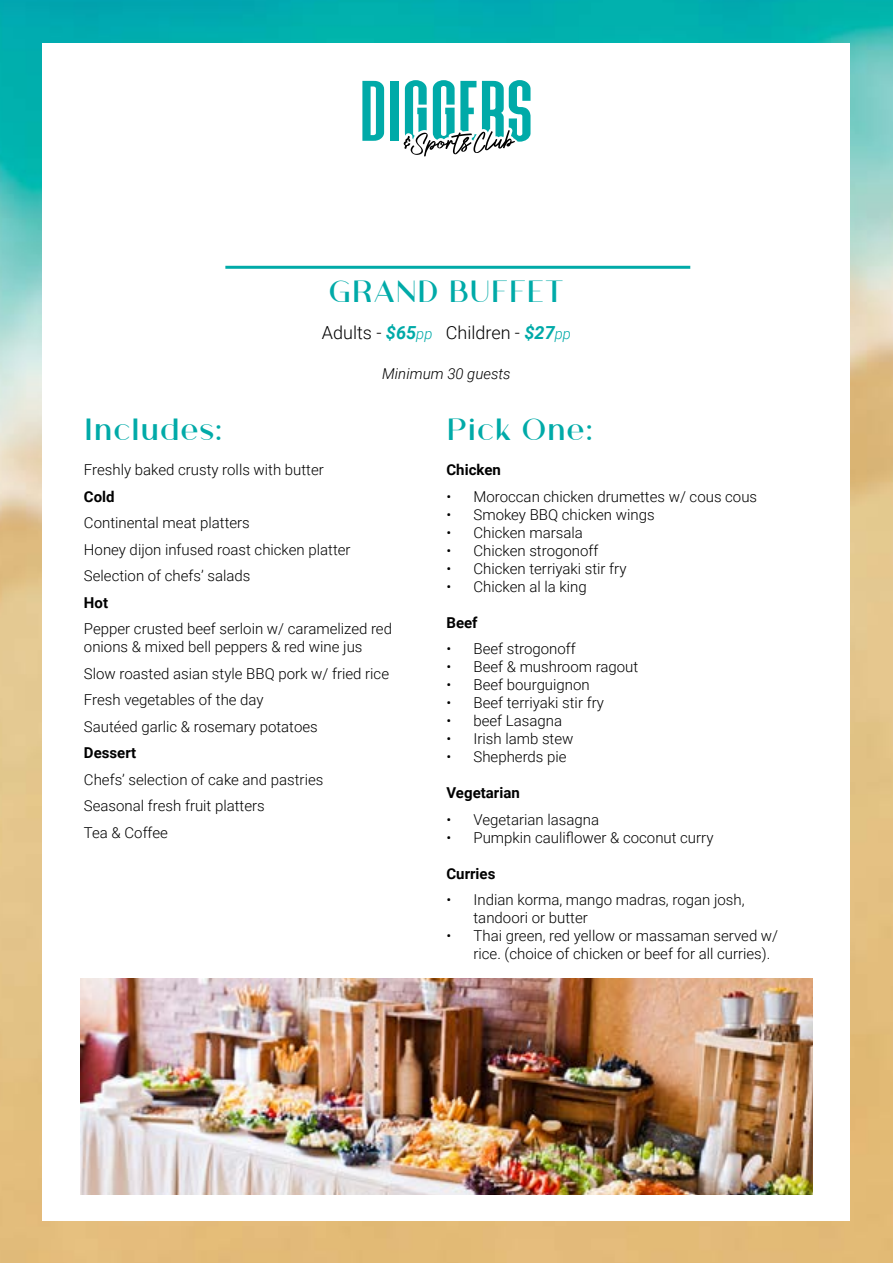
<style>
.page{position:relative;width:893px;height:1263px;background:#fff}
.page>*{position:absolute;margin:0;border:0;box-sizing:border-box;transform-origin:0 0}
.t1{font:32.7px "Athena";color:#00aaa8}
.t2{font:300 18px "Roboto";color:#000}
.t3{font:300 15px/26.5px "Roboto";color:#000}
.t4{font:700 15px "Roboto";color:#000}
.t5{font:italic 300 15px "Roboto";color:#000}
.s1{font-weight:700;font-style:italic;color:#00aaa8}
.s2{font-style:italic;font-size:15px;color:#00aaa8}
</style>
<div class="page">
<img style="left:0;top:0;width:893px;height:1263px">
<div style="left:43px;top:43px;width:807px;height:1177px;background:#fff"></div>
<hr style="left:225px;top:266px;width:465px;height:3px;background:#00aaa8">
<img style="left:80px;top:978px;width:733px;height:217px">
<svg style="left:362px;top:81px;width:22px;height:60px"></svg>
<div style="left:390px;top:81px;width:8px;height:60px;background:#00aaa8"></div>
<svg style="left:404px;top:80px;width:127px;height:76px"></svg>
<h1 class="t1" style="left:329px;top:269px;width:237px">GRAND BUFFET</h1>
<p class="t2" style="left:322px;top:320px;width:251px">Adults - <span class="s1">$65</span><span class="s2">pp</span> Children - <span class="s1">$27</span><span class="s2">pp</span></p>
<p class="t5" style="left:382px;top:363px;width:130px">Minimum 30 guests</p>
<h1 class="t1" style="left:84px;top:407px;width:140px">Includes:</h1>
<p class="t3" style="left:84px;top:456px;width:241px">Freshly baked crusty rolls with butter</p>
<p class="t4" style="left:84px;top:486px;width:32px">Cold</p>
<p class="t3" style="left:84px;top:509px;width:268px">Continental meat platters<br>Honey dijon infused roast chicken platter<br>Selection of chefs’ salads</p>
<p class="t4" style="left:84px;top:592px;width:26px">Hot</p>
<p class="t3" style="left:84px;top:619px;width:310px;line-height:18px">Pepper crusted beef serloin w/ caramelized red onions &amp; mixed bell peppers &amp; red wine jus</p>
<p class="t3" style="left:84px;top:659px;width:307px">Slow roasted asian style BBQ pork w/ fried rice<br>Fresh vegetables of the day<br>Sautéed garlic &amp; rosemary potatoes</p>
<p class="t4" style="left:84px;top:742px;width:54px">Dessert</p>
<p class="t3" style="left:84px;top:765px;width:241px">Chefs’ selection of cake and pastries<br>Seasonal fresh fruit platters<br>Tea &amp; Coffee</p>
<h1 class="t1" style="left:446px;top:407px;width:148px">Pick One:</h1>
<p class="t4" style="left:446px;top:459px;width:56px">Chicken</p>
<p class="t3" style="left:446px;top:482px;width:312px">• Moroccan chicken drumettes w/ cous cous</p>
<p class="t3" style="left:446px;top:500px;width:210px">• Smokey BBQ chicken wings</p>
<p class="t3" style="left:446px;top:518px;width:138px">• Chicken marsala</p>
<p class="t3" style="left:446px;top:536px;width:153px">• Chicken strogonoff</p>
<p class="t3" style="left:446px;top:554px;width:182px">• Chicken terriyaki stir fry</p>
<p class="t3" style="left:446px;top:572px;width:142px">• Chicken al la king</p>
<p class="t4" style="left:446px;top:612px;width:33px">Beef</p>
<p class="t3" style="left:446px;top:635px;width:131px">• Beef strogonoff</p>
<p class="t3" style="left:446px;top:653px;width:193px">• Beef &amp; mushroom ragout</p>
<p class="t3" style="left:446px;top:671px;width:145px">• Beef bourguignon</p>
<p class="t3" style="left:446px;top:689px;width:159px">• Beef terriyaki stir fry</p>
<p class="t3" style="left:446px;top:707px;width:117px">• beef Lasagna</p>
<p class="t3" style="left:446px;top:725px;width:128px">• Irish lamb stew</p>
<p class="t3" style="left:446px;top:743px;width:122px">• Shepherds pie</p>
<p class="t4" style="left:446px;top:782px;width:75px">Vegetarian</p>
<p class="t3" style="left:446px;top:805px;width:154px">• Vegetarian lasagna</p>
<p class="t3" style="left:446px;top:823px;width:269px">• Pumpkin cauliflower &amp; coconut curry</p>
<p class="t4" style="left:446px;top:863px;width:50px">Curries</p>
<p class="t3" style="left:473px;top:890px;width:273px;line-height:18px;text-indent:-27px">• Indian korma, mango madras, rogan josh, tandoori or butter</p>
<p class="t3" style="left:473px;top:926px;width:306px;line-height:18px;text-indent:-27px">• Thai green, red yellow or massaman served w/ rice. (choice of chicken or beef for all curries).</p>
</div>
